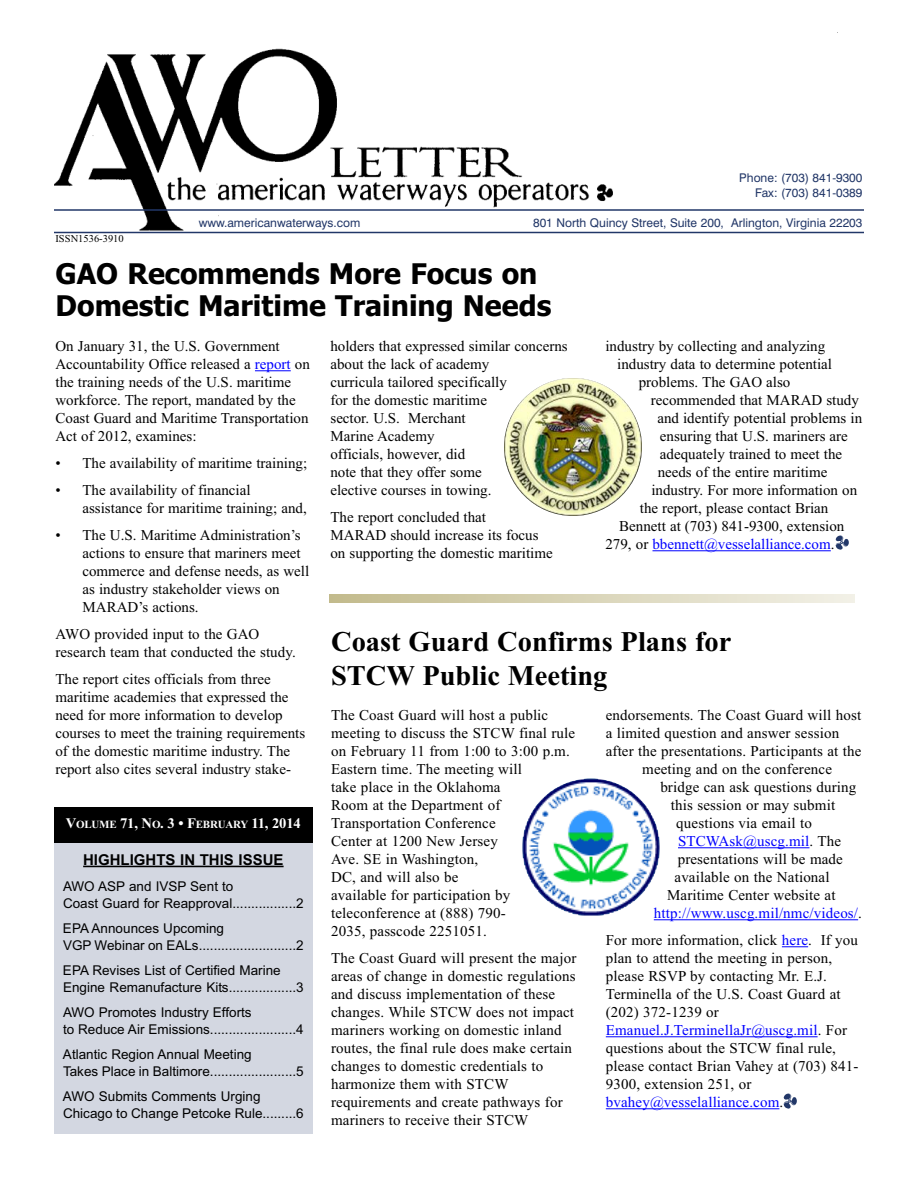
<style>
.page{position:relative;width:918px;height:1188px;background:#fff}
.page>*{position:absolute;margin:0;border:0;box-sizing:border-box;transform-origin:0 0}
.t1{font:700 28.5px/31.5px "Tahoma";color:#000}
.t2{font:700 28.5px/34.2px "Times New Roman";color:#000}
.t3{font:15px/18px "Times New Roman";color:#000}
.t4{font:15px "Times New Roman";letter-spacing:.01em;color:#00f}
.t5{font:700 15px "Arial";color:#000}
.t6{font:700 14.7px "Times New Roman";letter-spacing:-.015em;color:#fff}
.t7{font:13.5px/16.5px "Arial";color:#000}
.t8{font:12px/14.4px "Swiss 721 BT";color:#223768;text-align:right}
.t9{font:10.5px "Times New Roman";color:#000}
.s1{color:#00f}
.s2{font-size:10.95px}
.s3{color:#000}
</style>
<div class="page">
<hr style="left:255px;top:370px;width:36px;height:1px;background:#00f">
<hr style="left:652px;top:550px;width:179px;height:1px;background:#00f">
<img style="left:54px;top:32px;width:809px;height:202px">
<div style="left:735px;top:172px;width:129px;height:36px;background:#fff"></div>
<hr style="left:54px;top:209px;width:810px;height:2px;background:#223768">
<hr style="left:54px;top:232px;width:810px;height:1px;background:#223768">
<div style="left:54px;top:810px;width:259px;height:324px;background:#d3d7e1"></div>
<hr style="left:83px;top:866px;width:201px;height:1px;background:#000">
<div style="left:54px;top:807px;width:259px;height:36px;background:#000"></div>
<hr style="left:678px;top:847px;width:131px;height:1px;background:#00f">
<hr style="left:654px;top:919px;width:204px;height:1px;background:#00f">
<svg style="left:782px;top:946px;width:26px;height:1px"></svg>
<hr style="left:606px;top:1036px;width:212px;height:1px;background:#00f">
<hr style="left:606px;top:1108px;width:173px;height:1px;background:#00f">
<img style="left:522px;top:778px;width:138px;height:138px">
<img style="left:504px;top:378px;width:138px;height:138px;border-radius:50%">
<img style="left:836px;top:536px;width:13px;height:14px">
<img style="left:783px;top:1094px;width:13px;height:14px">
<svg style="left:330px;top:594px;width:525px;height:9px"></svg>
<p class="t9" style="left:56px;top:232px;width:70px">ISSN1536-3910</p>
<p class="t8" style="left:199px;top:215px;width:163px">www.americanwaterways.com</p>
<p class="t8" style="left:739px;top:171px;width:125px">Phone: (703) 841-9300<br>Fax: (703) 841-0389</p>
<p class="t8" style="left:533px;top:215px;width:331px">801 North Quincy Street, Suite 200, Arlington, Virginia 22203</p>
<h1 class="t1" style="left:56px;top:259px;width:497px">GAO Recommends More Focus on<br>Domestic Maritime Training Needs</h1>
<p class="t3" style="left:55px;top:337px;width:256px">On January 31, the U.S. Government Accountability Office released a <span class="s1">report</span> on the training needs of the U.S. maritime workforce. The report, mandated by the Coast Guard and Maritime Transportation Act of 2012, examines:</p>
<p class="t3" style="left:55px;top:454px;width:253px">• The availability of maritime training;</p>
<p class="t3" style="left:82px;top:481px;width:226px;text-indent:-27px">• The availability of financial assistance for maritime training; and,</p>
<p class="t3" style="left:82px;top:526px;width:228px;text-indent:-27px">• The U.S. Maritime Administration’s actions to ensure that mariners meet commerce and defense needs, as well as industry stakeholder views on<br>MARAD’s actions.</p>
<p class="t3" style="left:55px;top:625px;width:242px">AWO provided input to the GAO research team that conducted the study.</p>
<p class="t3" style="left:55px;top:670px;width:251px">The report cites officials from three maritime academies that expressed the need for more information to develop courses to meet the training requirements of the domestic maritime industry. The report also cites several industry stake-</p>
<p class="t6" style="left:66px;top:815px;width:236px">V<span class="s2">OLUME</span> 71, N<span class="s2">O</span>. 3 • F<span class="s2">EBRUARY</span> 11, 2014</p>
<p class="t5" style="left:83px;top:851px;width:202px">HIGHLIGHTS IN THIS ISSUE</p>
<p class="t7" style="left:63px;top:879px;width:242px">AWO ASP and IVSP Sent to<br>Coast Guard for Reapproval.................2</p>
<p class="t7" style="left:63px;top:921px;width:242px">EPA Announces Upcoming<br>VGP Webinar on EALs..........................2</p>
<p class="t7" style="left:63px;top:963px;width:242px">EPA Revises List of Certified Marine<br>Engine Remanufacture Kits..................3</p>
<p class="t7" style="left:63px;top:1005px;width:242px">AWO Promotes Industry Efforts<br>to Reduce Air Emissions.......................4</p>
<p class="t7" style="left:63px;top:1047px;width:242px">Atlantic Region Annual Meeting<br>Takes Place in Baltimore.......................5</p>
<p class="t7" style="left:63px;top:1089px;width:242px">AWO Submits Comments Urging<br>Chicago to Change Petcoke Rule.........6</p>
<p class="t3" style="left:330px;top:337px;width:239px">holders that expressed similar concerns about the lack of academy<br>curricula tailored specifically<br>for the domestic maritime<br>sector. U.S. Merchant<br>Marine Academy<br>officials, however, did<br>note that they offer some<br>elective courses in towing.</p>
<p class="t3" style="left:330px;top:508px;width:224px">The report concluded that<br>MARAD should increase its focus on supporting the domestic maritime</p>
<p class="t3" style="left:605px;top:337px;width:221px">industry by collecting and analyzing</p>
<p class="t3" style="left:617px;top:355px;width:216px">industry data to determine potential</p>
<p class="t3" style="left:639px;top:373px;width:153px">problems. The GAO also</p>
<p class="t3" style="left:651px;top:391px;width:210px">recommended that MARAD study</p>
<p class="t3" style="left:657px;top:409px;width:206px">and identify potential problems in</p>
<p class="t3" style="left:660px;top:427px;width:190px">ensuring that U.S. mariners are</p>
<p class="t3" style="left:660px;top:445px;width:184px">adequately trained to meet the</p>
<p class="t3" style="left:658px;top:463px;width:171px">needs of the entire maritime</p>
<p class="t3" style="left:651px;top:481px;width:207px">industry. For more information on</p>
<p class="t3" style="left:640px;top:499px;width:190px">the report, please contact Brian</p>
<p class="t3" style="left:619px;top:517px;width:227px">Bennett at (703) 841-9300, extension</p>
<p class="t4" style="left:605px;top:535px;width:231px"><span class="s3">279, or</span> bbennett@vesselalliance.com<span class="s3">.</span></p>
<h1 class="t2" style="left:331px;top:624px;width:402px">Coast Guard Confirms Plans for<br>STCW Public Meeting</h1>
<p class="t3" style="left:331px;top:706px;width:246px">The Coast Guard will host a public meeting to discuss the STCW final rule on February 11 from 1:00 to 3:00 p.m.<br>Eastern time. The meeting will<br>take place in the Oklahoma<br>Room at the Department of<br>Transportation Conference<br>Center at 1200 New Jersey<br>Ave. SE in Washington,<br>DC, and will also be<br>available for participation by teleconference at (888) 790-<br>2035, passcode 2251051.</p>
<p class="t3" style="left:331px;top:949px;width:247px">The Coast Guard will present the major areas of change in domestic regulations and discuss implementation of these changes. While STCW does not impact mariners working on domestic inland routes, the final rule does make certain changes to domestic credentials to harmonize them with STCW requirements and create pathways for mariners to receive their STCW</p>
<p class="t3" style="left:606px;top:706px;width:257px">endorsements. The Coast Guard will host</p>
<p class="t3" style="left:606px;top:724px;width:235px">a limited question and answer session</p>
<p class="t3" style="left:606px;top:742px;width:257px">after the presentations. Participants at the</p>
<p class="t3" style="left:642px;top:760px;width:191px">meeting and on the conference</p>
<p class="t3" style="left:660px;top:778px;width:197px">bridge can ask questions during</p>
<p class="t3" style="left:671px;top:796px;width:166px">this session or may submit</p>
<p class="t3" style="left:676px;top:814px;width:137px">questions via email to</p>
<p class="t4" style="left:678px;top:832px;width:165px">STCWAsk@uscg.mil<span class="s3">. The</span></p>
<p class="t3" style="left:678px;top:850px;width:167px">presentations will be made</p>
<p class="t3" style="left:675px;top:868px;width:157px">available on the National</p>
<p class="t3" style="left:667px;top:886px;width:170px">Maritime Center website at</p>
<p class="t4" style="left:654px;top:904px;width:210px">http://www.uscg.mil/nmc/videos/<span class="s3">.</span></p>
<p class="t3" style="left:606px;top:931px;width:254px">For more information, click <span class="s1">here</span>. If you plan to attend the meeting in person, please RSVP by contacting Mr. E.J.<br>Terminella of the U.S. Coast Guard at (202) 372-1239 or <span class="s1">Emanuel.J.TerminellaJr@uscg.mil</span>. For questions about the STCW final rule, please contact Brian Vahey at (703) 841- 9300, extension 251, or <span class="s1">bvahey@vesselalliance.com</span>.</p>
</div>
